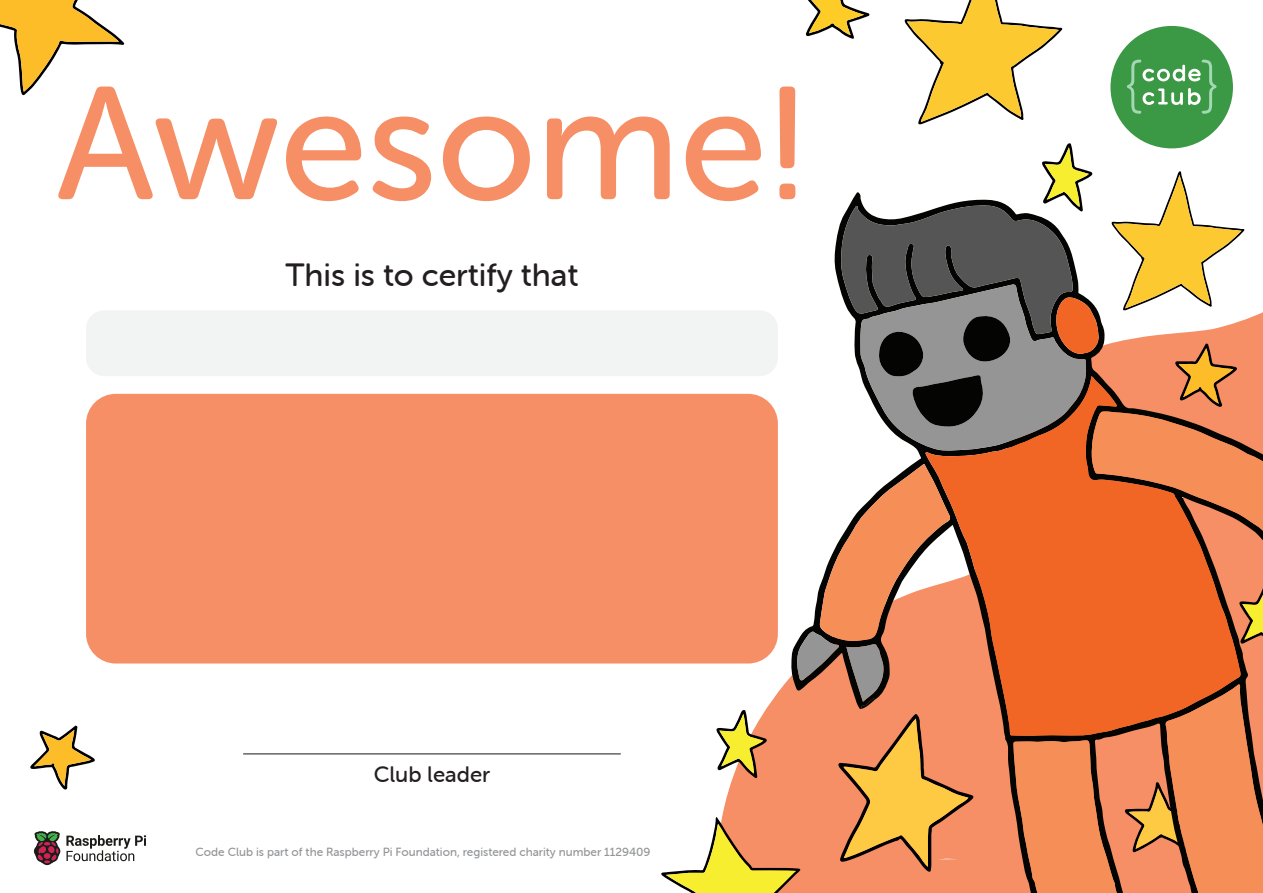
<style>
.page{position:relative;width:1263px;height:893px;background:#fff}
.page>*{position:absolute;margin:0;border:0;box-sizing:border-box;transform-origin:0 0}
.t1{font:159.6px "Museo Sans Rounded 500";color:#f68f66}
.t2{font:32.1px "Museo Sans Rounded 500";color:#231f20}
.t3{font:22.35px "Museo Sans Rounded 500";color:#231f20}
.t4{font:11.85px "Museo Sans Rounded 500";color:#939598}
</style>
<div class="page">
<div style="left:86px;top:310px;width:692px;height:66px;background:#edeff0;border-radius:18px"></div>
<div style="left:86px;top:394px;width:692px;height:269px;background:#f68f66;border-radius:30px"></div>
<hr style="left:243px;top:753px;width:378px;height:1px;background:#231f20">
<div style="left:1110px;top:26px;width:123px;height:122px;background:#3b9844;border-radius:50%"></div>
<svg style="left:1127px;top:60px;width:89px;height:54px"></svg>
<svg style="left:34px;top:831px;width:26px;height:34px"></svg>
<svg style="left:66px;top:835px;width:80px;height:26px"></svg>
<svg style="left:0;top:0;width:124px;height:96px"></svg>
<svg style="left:30px;top:725px;width:65px;height:65px"></svg>
<svg style="left:904px;top:0;width:158px;height:124px"></svg>
<svg style="left:806px;top:0;width:63px;height:39px"></svg>
<svg style="left:661px;top:143px;width:602px;height:750px"></svg>
<h1 class="t1" style="left:56px;top:57px;width:754px">Awesome!</h1>
<h2 class="t2" style="left:286px;top:258px;width:294px">This is to certify that</h2>
<h3 class="t3" style="left:374px;top:762px;width:118px">Club leader</h3>
<p class="t4" style="left:196px;top:846px;width:457px">Code Club is part of the Raspberry Pi Foundation, registered charity number 1129409</p>
</div>
